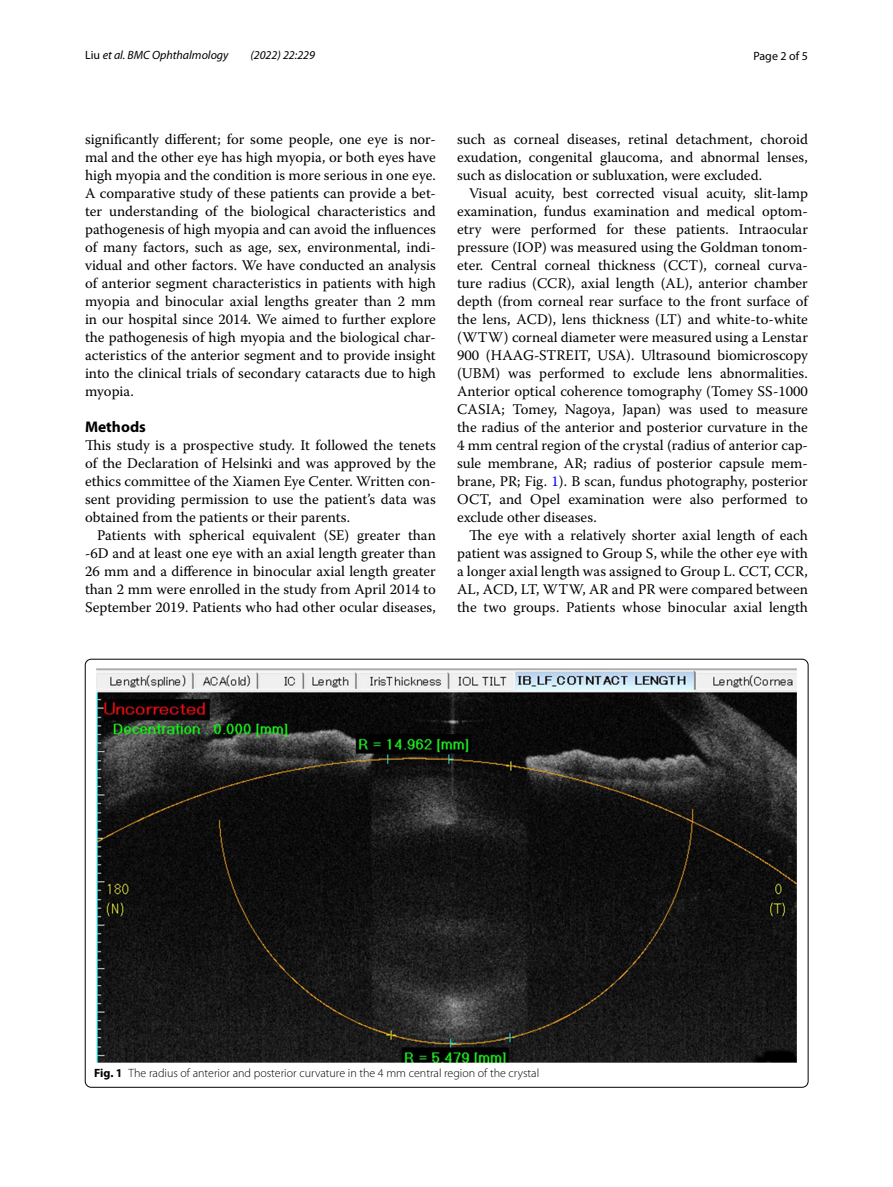
<style>
.page{position:relative;width:893px;height:1187px;background:#fff}
.page>*{position:absolute;margin:0;border:0;box-sizing:border-box;transform-origin:0 0}
.t1{font:700 15.45px "Myriad Pro";color:#000}
.t2{font:14.7px/18px "Warnock Pro";color:#000;text-align:justify}
.t3{font:300 12px "Myriad Pro";color:#000}
.t4{font:italic 12px "Myriad Pro";color:#000}
.t5{font:12px "Myriad Pro";color:#000}
.s1{font-style:normal}
.s2{color:#00f}
.s3{font-weight:700}
</style>
<div class="page">
<img style="left:96px;top:668px;width:701px;height:394px">
<p class="t4" style="left:85px;top:48px;width:145px"><span class="s1">Liu</span> et al. BMC Ophthalmology</p>
<p class="t4" style="left:250px;top:48px;width:66px">(2022) 22:229</p>
<p class="t5" style="left:753px;top:48px;width:56px">Page 2 of 5</p>
<p class="t2" style="left:85px;top:130px;width:352px">significantly different; for some people, one eye is nor&shy;mal and the other eye has high myopia, or both eyes have high myopia and the condition is more serious in one eye.<br>A comparative study of these patients can provide a bet&shy;ter understanding of the biological characteristics and pathogenesis of high myopia and can avoid the influences of many factors, such as age, sex, environmental, indi&shy;vidual and other factors. We have conducted an analysis of anterior segment characteristics in patients with high myopia and binocular axial lengths greater than 2 mm in our hospital since 2014. We aimed to further explore the pathogenesis of high myopia and the biological char&shy;acteristics of the anterior segment and to provide insight into the clinical trials of secondary cataracts due to high myopia.</p>
<p class="t1" style="left:85px;top:416px;width:62px">Methods</p>
<p class="t2" style="left:85px;top:436px;width:352px">This study is a prospective study. It followed the tenets of the Declaration of Helsinki and was approved by the ethics committee of the Xiamen Eye Center. Written con&shy;sent providing permission to use the patient’s data was obtained from the patients or their parents.</p>
<p class="t2" style="left:85px;top:526px;width:352px;text-indent:12px">Patients with spherical equivalent (SE) greater than -6D and at least one eye with an axial length greater than 26 mm and a difference in binocular axial length greater than 2 mm were enrolled in the study from April 2014 to September 2019. Patients who had other ocular diseases,</p>
<p class="t2" style="left:457px;top:130px;width:352px">such as corneal diseases, retinal detachment, choroid exudation, congenital glaucoma, and abnormal lenses, such as dislocation or subluxation, were excluded.</p>
<p class="t2" style="left:457px;top:184px;width:352px;text-indent:12px">Visual acuity, best corrected visual acuity, slit-lamp examination, fundus examination and medical optom&shy;etry were performed for these patients. Intraocular pressure (IOP) was measured using the Goldman tonom&shy;eter. Central corneal thickness (CCT), corneal curva&shy;ture radius (CCR), axial length (AL), anterior chamber depth (from corneal rear surface to the front surface of the lens, ACD), lens thickness (LT) and white-to-white (WTW) corneal diameter were measured using a Lenstar 900 (HAAG-STREIT, USA). Ultrasound biomicroscopy (UBM) was performed to exclude lens abnormalities.<br>Anterior optical coherence tomography (Tomey SS-1000<br>CASIA; Tomey, Nagoya, Japan) was used to measure the radius of the anterior and posterior curvature in the 4 mm central region of the crystal (radius of anterior cap&shy;sule membrane, AR; radius of posterior capsule mem&shy;brane, PR; Fig. <span class="s2">1</span>). B scan, fundus photography, posterior OCT, and Opel examination were also performed to exclude other diseases.</p>
<p class="t2" style="left:457px;top:526px;width:352px;text-indent:12px">The eye with a relatively shorter axial length of each patient was assigned to Group S, while the other eye with a longer axial length was assigned to Group L. CCT, CCR, AL, ACD, LT, WTW, AR and PR were compared between the two groups. Patients whose binocular axial length</p>
<p class="t3" style="left:94px;top:1066px;width:447px"><span class="s3">Fig. 1</span> The radius of anterior and posterior curvature in the 4 mm central region of the crystal</p>
</div>
